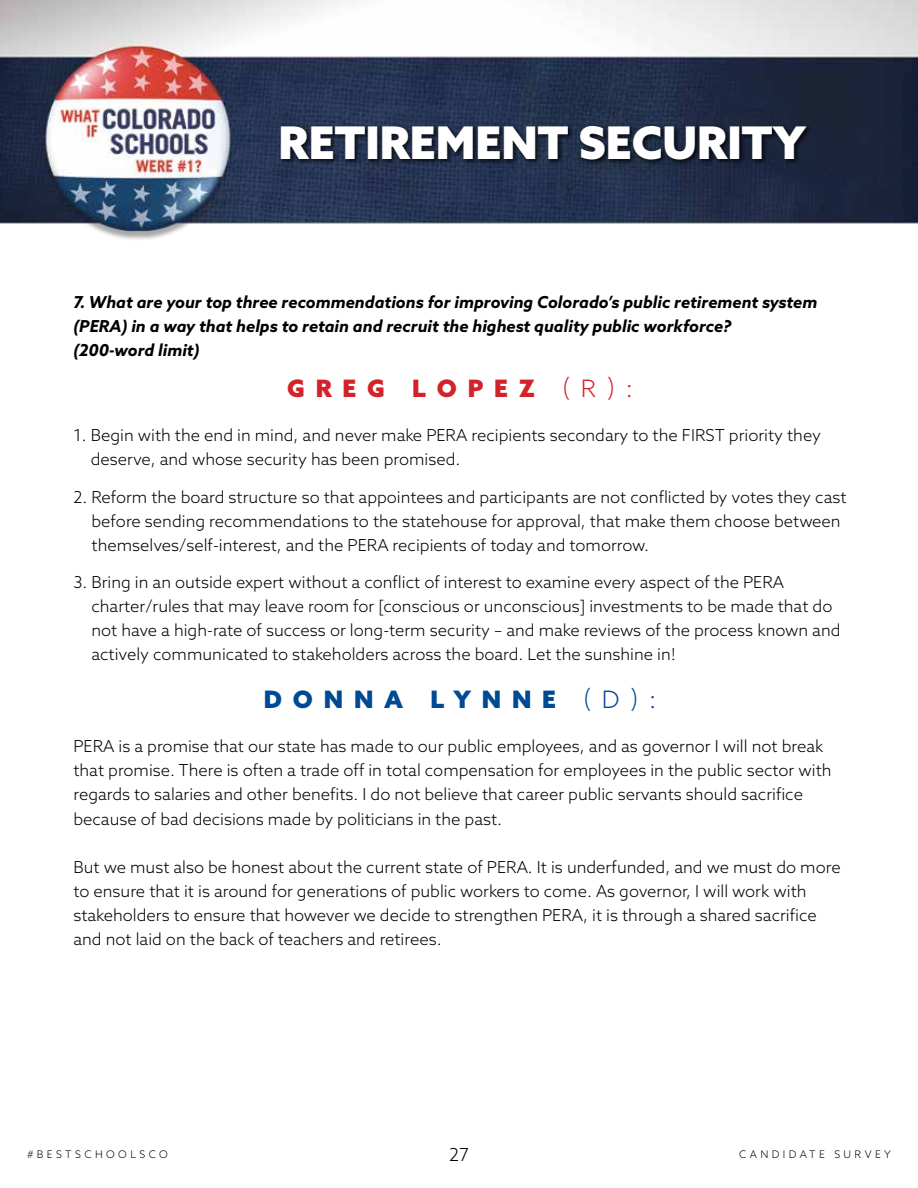
<style>
.page{position:relative;width:918px;height:1188px;background:#fff}
.page>*{position:absolute;margin:0;border:0;box-sizing:border-box;transform-origin:0 0}
.t1{font:900 45px "Azo Sans";color:#fff}
.t2{font:900 24px "Azo Sans";letter-spacing:.45em;color:#004994}
.t3{font:900 24px "Azo Sans";letter-spacing:.45em;color:#d2232a}
.t4{font:300 18px "Azo Sans";color:#000}
.t5{font:300 16.5px/24px "Azo Sans";color:#000}
.t6{font:italic 700 16.5px/24px "Azo Sans";color:#000}
.t7{font:300 10.5px "Azo Sans";letter-spacing:.325em;color:#000}
.s1{font-weight:300}
</style>
<div class="page">
<img style="left:0;top:0;width:918px;height:240px">
<div style="left:279px;top:124px;width:534px;height:42px;background:#000;opacity:.75"></div>
<h1 class="t1" style="left:279px;top:112px;width:529px">RETIREMENT SECURITY</h1>
<p class="t6" style="left:73px;top:290px;width:745px">7. What are your top three recommendations for improving Colorado’s public retirement system (PERA) in a way that helps to retain and recruit the highest quality public workforce?<br>(200-word limit)</p>
<h2 class="t3" style="left:287px;top:372px;width:347px">GREG LOPEZ <span class="s1">(R):</span></h2>
<p class="t5" style="left:91px;top:423px;width:732px;text-indent:-17px">1. Begin with the end in mind, and never make PERA recipients secondary to the FIRST priority they deserve, and whose security has been promised.</p>
<p class="t5" style="left:92px;top:485px;width:757px;text-indent:-18px">2. Reform the board structure so that appointees and participants are not conflicted by votes they cast before sending recommendations to the statehouse for approval, that make them choose between themselves/self-interest, and the PERA recipients of today and tomorrow.</p>
<p class="t5" style="left:91px;top:570px;width:751px;text-indent:-18px">3. Bring in an outside expert without a conflict of interest to examine every aspect of the PERA charter/rules that may leave room for [conscious or unconscious] investments to be made that do not have a high-rate of success or long-term security – and make reviews of the process known and actively communicated to stakeholders across the board. Let the sunshine in!</p>
<h2 class="t2" style="left:264px;top:684px;width:394px">DONNA LYNNE <span class="s1">(D):</span></h2>
<p class="t5" style="left:73px;top:734px;width:760px">PERA is a promise that our state has made to our public employees, and as governor I will not break that promise. There is often a trade off in total compensation for employees in the public sector with regards to salaries and other benefits. I do not believe that career public servants should sacrifice because of bad decisions made by politicians in the past.</p>
<p class="t5" style="left:73px;top:854px;width:769px">But we must also be honest about the current state of PERA. It is underfunded, and we must do more to ensure that it is around for generations of public workers to come. As governor, I will work with stakeholders to ensure that however we decide to strengthen PERA, it is through a shared sacrifice and not laid on the back of teachers and retirees.</p>
<p class="t7" style="left:27px;top:1148px;width:142px">#BESTSCHOOLSCO</p>
<p class="t4" style="left:449px;top:1143px;width:21px">27</p>
<p class="t7" style="left:739px;top:1148px;width:153px">CANDIDATE SURVEY</p>
</div>
